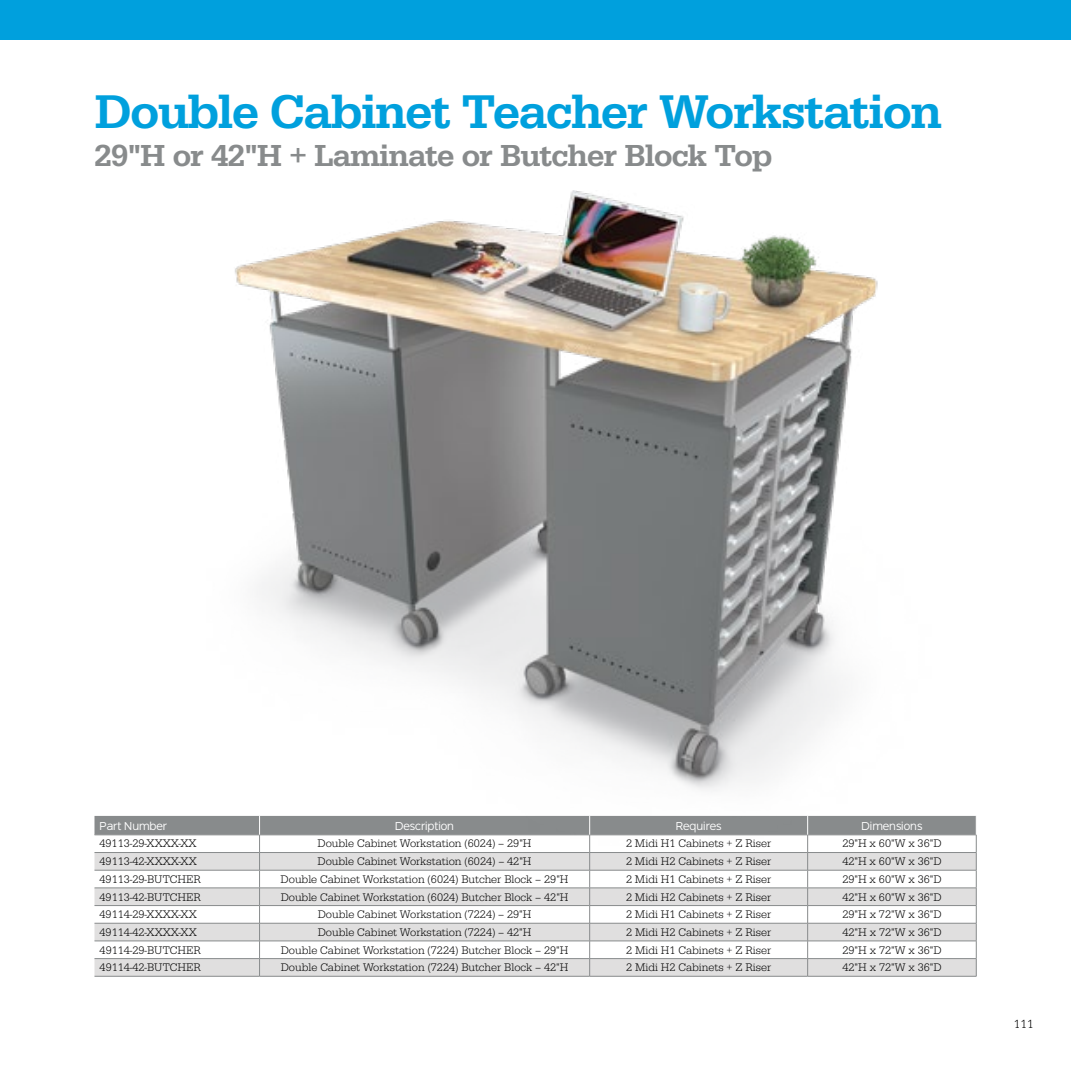
<style>
.page{position:relative;width:1071px;height:1071px;background:#fff}
.page>*{position:absolute;margin:0;border:0;box-sizing:border-box;transform-origin:0 0}
.t1{font:500 49px "Serifa";letter-spacing:-.02em;color:#00a0dd}
.t2{font:500 31.5px "Serifa";letter-spacing:-.02em;color:#888b8c}
.t3{font:300 12.25px "Serifa";color:#000}
.t4{font:300 11.38px "Serifa";color:#000}
.t5{font:300 11.38px "Dylan";color:#fff}
</style>
<div class="page">
<div style="left:0;top:0;width:1071px;height:39px;background:#00a0dd"></div>
<hr style="left:94px;top:976px;width:166px;height:1px;background:#888b8c">
<hr style="left:260px;top:976px;width:330px;height:1px;background:#888b8c">
<hr style="left:590px;top:976px;width:218px;height:1px;background:#888b8c">
<hr style="left:808px;top:976px;width:168px;height:1px;background:#888b8c">
<svg style="left:94px;top:816px;width:883px;height:160px"></svg>
<img style="left:203px;top:190px;width:744px;height:672px">
<h1 class="t1" style="left:94px;top:83px;width:849px">Double Cabinet Teacher Workstation</h1>
<h2 class="t2" style="left:94px;top:137px;width:679px">29"H or 42"H + Laminate or Butcher Block Top</h2>
<p class="t5" style="left:100px;top:818px;width:69px">Part Number</p>
<p class="t5" style="left:395px;top:818px;width:60px">Description</p>
<p class="t5" style="left:676px;top:818px;width:47px">Requires</p>
<p class="t5" style="left:862px;top:818px;width:62px">Dimensions</p>
<p class="t4" style="left:100px;top:837px;width:99px">49113-29-XXXX-XX</p>
<p class="t4" style="left:318px;top:837px;width:216px">Double Cabinet Workstation (6024) – 29"H</p>
<p class="t4" style="left:626px;top:837px;width:147px">2 Midi H1 Cabinets + Z Riser</p>
<p class="t4" style="left:842px;top:837px;width:101px">29"H x 60"W x 36"D</p>
<p class="t4" style="left:100px;top:855px;width:99px">49113-42-XXXX-XX</p>
<p class="t4" style="left:318px;top:855px;width:216px">Double Cabinet Workstation (6024) – 42"H</p>
<p class="t4" style="left:626px;top:855px;width:147px">2 Midi H2 Cabinets + Z Riser</p>
<p class="t4" style="left:842px;top:855px;width:101px">42"H x 60"W x 36"D</p>
<p class="t4" style="left:100px;top:873px;width:103px">49113-29-BUTCHER</p>
<p class="t4" style="left:281px;top:873px;width:289px">Double Cabinet Workstation (6024) Butcher Block – 29"H</p>
<p class="t4" style="left:626px;top:873px;width:147px">2 Midi H1 Cabinets + Z Riser</p>
<p class="t4" style="left:842px;top:873px;width:101px">29"H x 60"W x 36"D</p>
<p class="t4" style="left:100px;top:890px;width:103px">49113-42-BUTCHER</p>
<p class="t4" style="left:281px;top:890px;width:289px">Double Cabinet Workstation (6024) Butcher Block – 42"H</p>
<p class="t4" style="left:626px;top:890px;width:147px">2 Midi H2 Cabinets + Z Riser</p>
<p class="t4" style="left:842px;top:890px;width:101px">42"H x 60"W x 36"D</p>
<p class="t4" style="left:100px;top:908px;width:99px">49114-29-XXXX-XX</p>
<p class="t4" style="left:318px;top:908px;width:215px">Double Cabinet Workstation (7224) – 29"H</p>
<p class="t4" style="left:626px;top:908px;width:147px">2 Midi H1 Cabinets + Z Riser</p>
<p class="t4" style="left:842px;top:908px;width:101px">29"H x 72"W x 36"D</p>
<p class="t4" style="left:100px;top:926px;width:99px">49114-42-XXXX-XX</p>
<p class="t4" style="left:318px;top:926px;width:215px">Double Cabinet Workstation (7224) – 42"H</p>
<p class="t4" style="left:626px;top:926px;width:147px">2 Midi H2 Cabinets + Z Riser</p>
<p class="t4" style="left:842px;top:926px;width:101px">42"H x 72"W x 36"D</p>
<p class="t4" style="left:100px;top:943px;width:103px">49114-29-BUTCHER</p>
<p class="t4" style="left:281px;top:943px;width:289px">Double Cabinet Workstation (7224) Butcher Block – 29"H</p>
<p class="t4" style="left:626px;top:943px;width:147px">2 Midi H1 Cabinets + Z Riser</p>
<p class="t4" style="left:842px;top:943px;width:101px">29"H x 72"W x 36"D</p>
<p class="t4" style="left:100px;top:961px;width:103px">49114-42-BUTCHER</p>
<p class="t4" style="left:281px;top:961px;width:289px">Double Cabinet Workstation (7224) Butcher Block – 42"H</p>
<p class="t4" style="left:626px;top:961px;width:147px">2 Midi H2 Cabinets + Z Riser</p>
<p class="t4" style="left:842px;top:961px;width:101px">42"H x 72"W x 36"D</p>
<p class="t3" style="left:1014px;top:1017px;width:21px">111</p>
</div>
